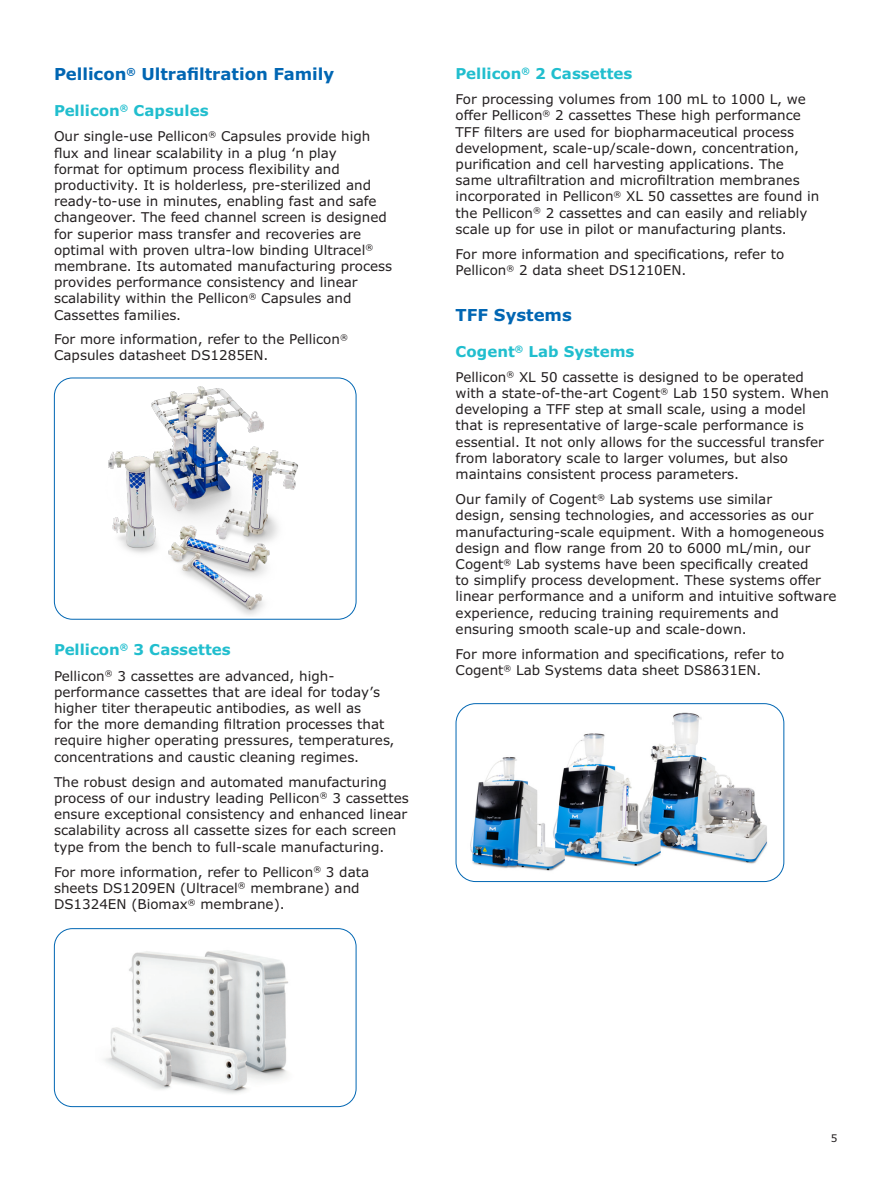
<style>
.page{position:relative;width:891px;height:1188px;background:#fff}
.page>*{position:absolute;margin:0;border:0;box-sizing:border-box;transform-origin:0 0}
.Section_Head_11_13{font:700 16.5px "Verdana Pro";color:#0166b3}
.Body_Head_10_12{font:700 15px "Verdana Pro";color:#21bece}
.Body_Copy_9_11{font:13.5px/16.2px "Verdana Pro";color:#231f20}
.t1{font:10.5px "Verdana Pro";color:#231f20}
</style>
<div class="page">
<img style="left:456px;top:704px;width:312px;height:172px">
<div style="left:456px;top:703px;width:328px;height:179px;border:1px solid #0166b3;border-radius:20px"></div>
<img style="left:108px;top:386px;width:190px;height:229px">
<div style="left:54px;top:378px;width:302px;height:242px;border:1px solid #0166b3;border-radius:18px"></div>
<div style="left:54px;top:928px;width:302px;height:179px;border:1px solid #0166b3;border-radius:18px"></div>
<img style="left:104px;top:950px;width:185px;height:144px">
<p class="Section_Head_11_13" style="left:54px;top:63px;width:282px">Pellicon<sup>®</sup> Ultrafiltration Family</p>
<p class="Body_Head_10_12" style="left:54px;top:101px;width:156px">Pellicon<sup>®</sup> Capsules</p>
<p class="Body_Copy_9_11" style="left:54px;top:129px;width:340px">Our single-use Pellicon<sup>®</sup> Capsules provide high flux and linear scalability in a plug ‘n play<br>format for optimum process flexibility and productivity. It is holderless, pre-sterilized and ready-to-use in minutes, enabling fast and safe changeover. The feed channel screen is designed for superior mass transfer and recoveries are optimal with proven ultra-low binding Ultracel<sup>® </sup>membrane. Its automated manufacturing process provides performance consistency and linear scalability within the Pellicon<sup>®</sup> Capsules and Cassettes families.</p>
<p class="Body_Copy_9_11" style="left:54px;top:331px;width:295px">For more information, refer to the Pellicon<sup>®<br></sup>Capsules datasheet DS1285EN.</p>
<p class="Body_Head_10_12" style="left:54px;top:640px;width:178px">Pellicon<sup>®</sup> 3 Cassettes</p>
<p class="Body_Copy_9_11" style="left:54px;top:668px;width:342px">Pellicon<sup>®</sup> 3 cassettes are advanced, high&shy;performance cassettes that are ideal for today’s higher titer therapeutic antibodies, as well as<br>for the more demanding filtration processes that require higher operating pressures, temperatures, concentrations and caustic cleaning regimes.</p>
<p class="Body_Copy_9_11" style="left:54px;top:774px;width:356px">The robust design and automated manufacturing process of our industry leading Pellicon<sup>®</sup> 3 cassettes ensure exceptional consistency and enhanced linear scalability across all cassette sizes for each screen type from the bench to full-scale manufacturing.</p>
<p class="Body_Copy_9_11" style="left:54px;top:864px;width:317px">For more information, refer to Pellicon<sup>®</sup> 3 data sheets DS1209EN (Ultracel<sup>®</sup> membrane) and<br>DS1324EN (Biomax<sup>®</sup> membrane).</p>
<p class="Body_Head_10_12" style="left:456px;top:64px;width:178px">Pellicon<sup>®</sup> 2 Cassettes</p>
<p class="Body_Copy_9_11" style="left:456px;top:91px;width:365px">For processing volumes from 100 mL to 1000 L, we offer Pellicon<sup>®</sup> 2 cassettes These high performance TFF filters are used for biopharmaceutical process development, scale-up/scale-down, concentration, purification and cell harvesting applications. The same ultrafiltration and microfiltration membranes incorporated in Pellicon<sup>®</sup> XL 50 cassettes are found in the Pellicon<sup>®</sup> 2 cassettes and can easily and reliably scale up for use in pilot or manufacturing plants.</p>
<p class="Body_Copy_9_11" style="left:456px;top:246px;width:330px">For more information and specifications, refer to<br>Pellicon<sup>®</sup> 2 data sheet DS1210EN.</p>
<p class="Section_Head_11_13" style="left:456px;top:304px;width:118px">TFF Systems</p>
<p class="Body_Head_10_12" style="left:456px;top:341px;width:180px">Cogent<sup>®</sup> Lab Systems</p>
<p class="Body_Copy_9_11" style="left:456px;top:369px;width:375px">Pellicon<sup>®</sup> XL 50 cassette is designed to be operated with a state-of-the-art Cogent<sup>®</sup> Lab 150 system. When developing a TFF step at small scale, using a model that is representative of large-scale performance is essential. It not only allows for the successful transfer from laboratory scale to larger volumes, but also maintains consistent process parameters.</p>
<p class="Body_Copy_9_11" style="left:456px;top:491px;width:382px">Our family of Cogent<sup>®</sup> Lab systems use similar<br>design, sensing technologies, and accessories as our manufacturing-scale equipment. With a homogeneous design and flow range from 20 to 6000 mL/min, our Cogent<sup>®</sup> Lab systems have been specifically created<br>to simplify process development. These systems offer linear performance and a uniform and intuitive software experience, reducing training requirements and ensuring smooth scale-up and scale-down.</p>
<p class="Body_Copy_9_11" style="left:456px;top:646px;width:330px">For more information and specifications, refer to<br>Cogent<sup>®</sup> Lab Systems data sheet DS8631EN.</p>
<p class="t1" style="left:831px;top:1131px;width:8px">5</p>
</div>
